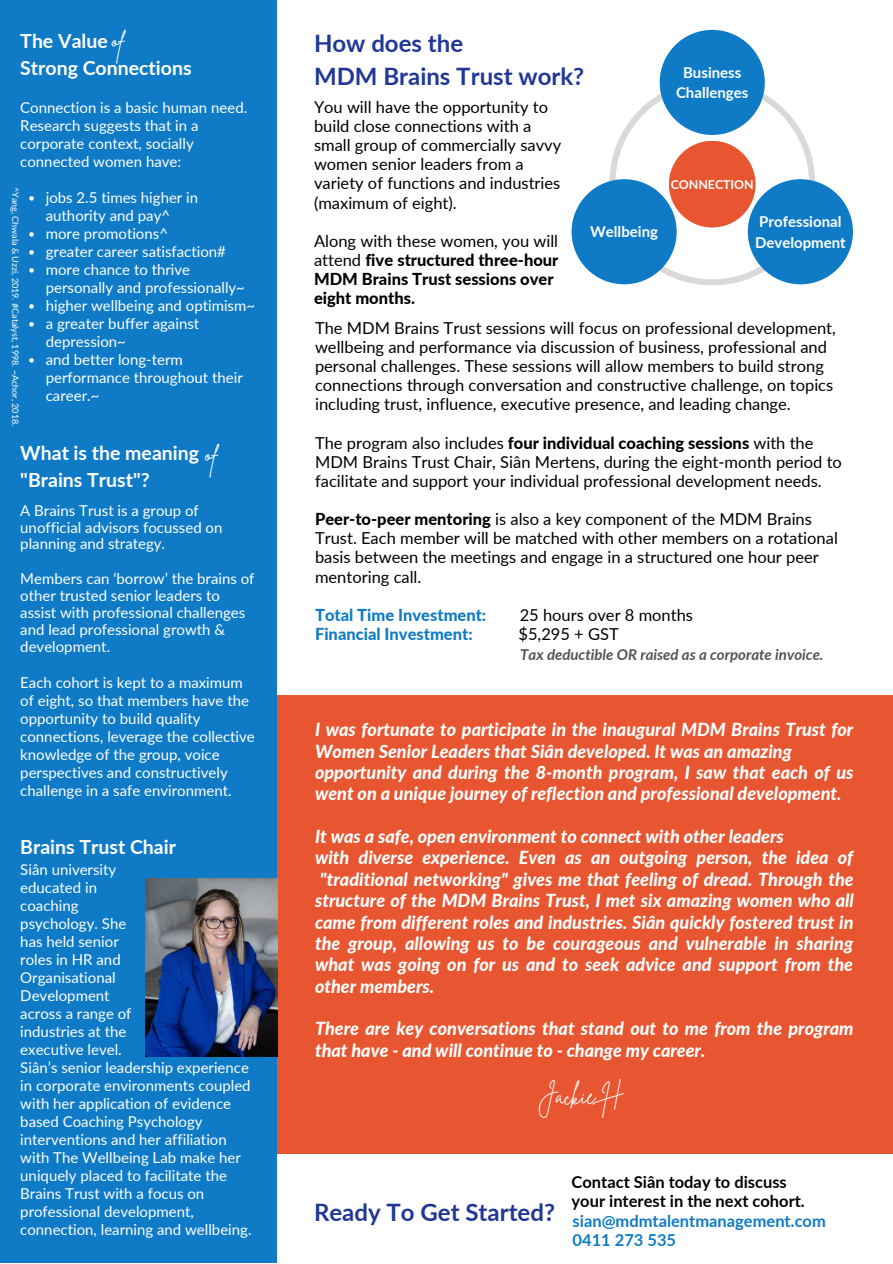
<style>
.page{position:relative;width:893px;height:1264px;background:#fff}
.page>*{position:absolute;margin:0;border:0;box-sizing:border-box;transform-origin:0 0}
.t1{font:700 24px "Lato";color:#203796}
.t2{font:24px "Brittany Signature";color:#fff}
.t3{font:700 19.5px "Lato";color:#fff}
.t4{font:italic 800 18px/21.3px "Lato";color:#fff}
.t5{font:16.5px/19px "Lato";color:#000}
.t6{font:800 16.5px/19px "Lato";color:#000}
.t7{font:700 16.5px "Lato";color:#000}
.t8{font:800 16.5px "Lato";color:#0f7bc6}
.t9{font:700 16.5px "Lato";color:#0f7bc6}
.t10{font:15px/18px "Lato";color:#fff}
.t11{font:700 15px/20.2px "Lato";color:#fff}
.t12{font:italic 700 15px "Lato";color:#545454}
.t13{font:700 12.3px "Lato";color:#fff}
.t14{font:9px "Lato";color:#fff}
.s1{font-weight:400}
.s2{font-weight:800}
</style>
<div class="page">
<div style="left:0;top:0;width:277px;height:1262px;background:#0f7bc6"></div>
<svg style="left:609px;top:80px;width:205px;height:205px"></svg>
<div style="left:571px;top:179px;width:105px;height:105px;background:#0f7bc6;border-radius:50%"></div>
<div style="left:659px;top:30px;width:105px;height:105px;background:#0f7bc6;border-radius:50%"></div>
<div style="left:747px;top:179px;width:105px;height:105px;background:#0f7bc6;border-radius:50%"></div>
<div style="left:668px;top:141px;width:87px;height:86px;background:#e75630;border-radius:50%"></div>
<div style="left:277px;top:695px;width:615px;height:458px;background:#e75630"></div>
<img style="left:146px;top:878px;width:131px;height:178px">
<svg style="left:29px;top:196px;width:5px;height:5px"></svg>
<svg style="left:29px;top:232px;width:5px;height:5px"></svg>
<svg style="left:29px;top:250px;width:5px;height:5px"></svg>
<svg style="left:29px;top:268px;width:5px;height:5px"></svg>
<svg style="left:29px;top:304px;width:5px;height:4px"></svg>
<svg style="left:29px;top:322px;width:5px;height:4px"></svg>
<svg style="left:29px;top:358px;width:5px;height:4px"></svg>
<p class="t2" style="left:112px;top:24px;width:15px">of</p>
<p class="t3" style="left:20px;top:29px;width:89px">The Value</p>
<p class="t3" style="left:20px;top:56px;width:173px">Strong Connections</p>
<p class="t10" style="left:20px;top:98px;width:228px">Connection is a basic human need.<br>Research suggests that in a corporate context, socially connected women have:</p>
<p class="t14" style="left:21px;top:187px;width:241px;rotate:90deg">^Yang, Chwala &amp; Uzzi, 2019. #Catalyst, 1998. ~Achor, 2018.</p>
<p class="t10" style="left:46px;top:188px;width:154px">jobs 2.5 times higher in authority and pay^</p>
<p class="t10" style="left:46px;top:224px;width:124px">more promotions^</p>
<p class="t10" style="left:46px;top:242px;width:182px">greater career satisfaction#</p>
<p class="t10" style="left:46px;top:260px;width:201px">more chance to thrive personally and professionally~</p>
<p class="t10" style="left:46px;top:296px;width:211px">higher wellbeing and optimism~</p>
<p class="t10" style="left:46px;top:314px;width:155px">a greater buffer against depression~</p>
<p class="t10" style="left:46px;top:350px;width:198px">and better long-term performance throughout their career.~</p>
<p class="t2" style="left:205px;top:438px;width:15px">of</p>
<p class="t3" style="left:20px;top:440px;width:180px">What is the meaning</p>
<p class="t3" style="left:20px;top:467px;width:131px">"Brains Trust"?</p>
<p class="t10" style="left:20px;top:501px;width:204px;line-height:16.8px">A Brains Trust is a group of unofficial advisors focussed on planning and strategy.</p>
<p class="t10" style="left:20px;top:570px;width:236px;line-height:16.8px">Members can ‘borrow’ the brains of other trusted senior leaders to assist with professional challenges and lead professional growth &amp; development.</p>
<p class="t10" style="left:20px;top:673px;width:236px">Each cohort is kept to a maximum of eight, so that members have the opportunity to build quality connections, leverage the collective knowledge of the group, voice perspectives and constructively challenge in a safe environment.</p>
<p class="t3" style="left:20px;top:835px;width:157px">Brains Trust Chair</p>
<p class="t10" style="left:20px;top:860px;width:113px">Siân university educated in coaching psychology. She has held senior roles in HR and<br>Organisational<br>Development across a range of industries at the executive level.</p>
<p class="t10" style="left:20px;top:1058px;width:233px">Siân’s senior leadership experience in corporate environments coupled with her application of evidence based Coaching Psychology interventions and her affiliation with The Wellbeing Lab make her uniquely placed to facilitate the<br>Brains Trust with a focus on professional development, connection, learning and wellbeing.</p>
<p class="t1" style="left:314px;top:28px;width:151px">How does the</p>
<p class="t1" style="left:314px;top:61px;width:272px">MDM Brains Trust work?</p>
<p class="t5" style="left:314px;top:97px;width:249px">You will have the opportunity to build close connections with a small group of commercially savvy women senior leaders from a variety of functions and industries (maximum of eight).</p>
<p class="t6" style="left:314px;top:231px;width:246px"><span class="s1">Along with these women, you will attend</span> five structured three-hour<br>MDM Brains Trust sessions over eight months.</p>
<p class="t11" style="left:590px;top:221px;width:69px">Wellbeing</p>
<p class="t11" style="left:683px;top:62px;width:60px">Business</p>
<p class="t11" style="left:676px;top:82px;width:74px">Challenges</p>
<p class="t13" style="left:670px;top:177px;width:85px">CONNECTION</p>
<p class="t11" style="left:755px;top:211px;width:92px">Professional<br>Development</p>
<p class="t5" style="left:315px;top:318px;width:522px">The MDM Brains Trust sessions will focus on professional development, wellbeing and performance via discussion of business, professional and personal challenges. These sessions will allow members to build strong connections through conversation and constructive challenge, on topics including trust, influence, executive presence, and leading change.</p>
<p class="t5" style="left:315px;top:433px;width:528px">The program also includes <span class="s2">four individual coaching sessions</span> with the<br>MDM Brains Trust Chair, Siân Mertens, during the eight-month period to facilitate and support your individual professional development needs.</p>
<p class="t5" style="left:315px;top:509px;width:524px"><span class="s2">Peer-to-peer mentoring</span> is also a key component of the MDM Brains Trust. Each member will be matched with other members on a rotational basis between the meetings and engage in a structured one hour peer mentoring call.</p>
<p class="t8" style="left:315px;top:604px;width:173px">Total Time Investment:</p>
<p class="t5" style="left:519px;top:605px;width:175px">25 hours over 8 months</p>
<p class="t8" style="left:315px;top:623px;width:159px">Financial Investment:</p>
<p class="t5" style="left:518px;top:624px;width:102px">$5,295 + GST</p>
<p class="t12" style="left:520px;top:645px;width:305px">Tax deductible OR raised as a corporate invoice.</p>
<p class="t4" style="left:315px;top:718px;width:540px">I was fortunate to participate in the inaugural MDM Brains Trust for<br>Women Senior Leaders that Siân developed. It was an amazing</p>
<p class="t4" style="left:315px;top:761px;width:540px">opportunity and during the 8-month program, I saw that each of us went on a unique journey of reflection and professional development.</p>
<p class="t4" style="left:315px;top:825px;width:470px">It was a safe, open environment to connect with other leaders</p>
<p class="t4" style="left:315px;top:846px;width:540px;text-align:justify">with diverse experience. Even as an outgoing person, the idea of "traditional networking" gives me that feeling of dread. Through the structure of the MDM Brains Trust, I met six amazing women who all came from different roles and industries. Siân quickly fostered trust in the group, allowing us to be courageous and vulnerable in sharing what was going on for us and to seek advice and support from the other members.</p>
<p class="t4" style="left:315px;top:1017px;width:540px">There are key conversations that stand out to me from the program that have - and will continue to - change my career.</p>
<p class="t2" style="left:538px;top:1079px;width:86px">Jackie H</p>
<p class="t1" style="left:314px;top:1196px;width:242px">Ready To Get Started?</p>
<p class="t7" style="left:571px;top:1171px;width:217px">Contact Siân today to discuss</p>
<p class="t7" style="left:571px;top:1190px;width:235px">your interest in the next cohort.</p>
<p class="t9" style="left:572px;top:1210px;width:255px">sian@mdmtalentmanagement.com</p>
<p class="t9" style="left:572px;top:1229px;width:105px">0411 273 535</p>
</div>
